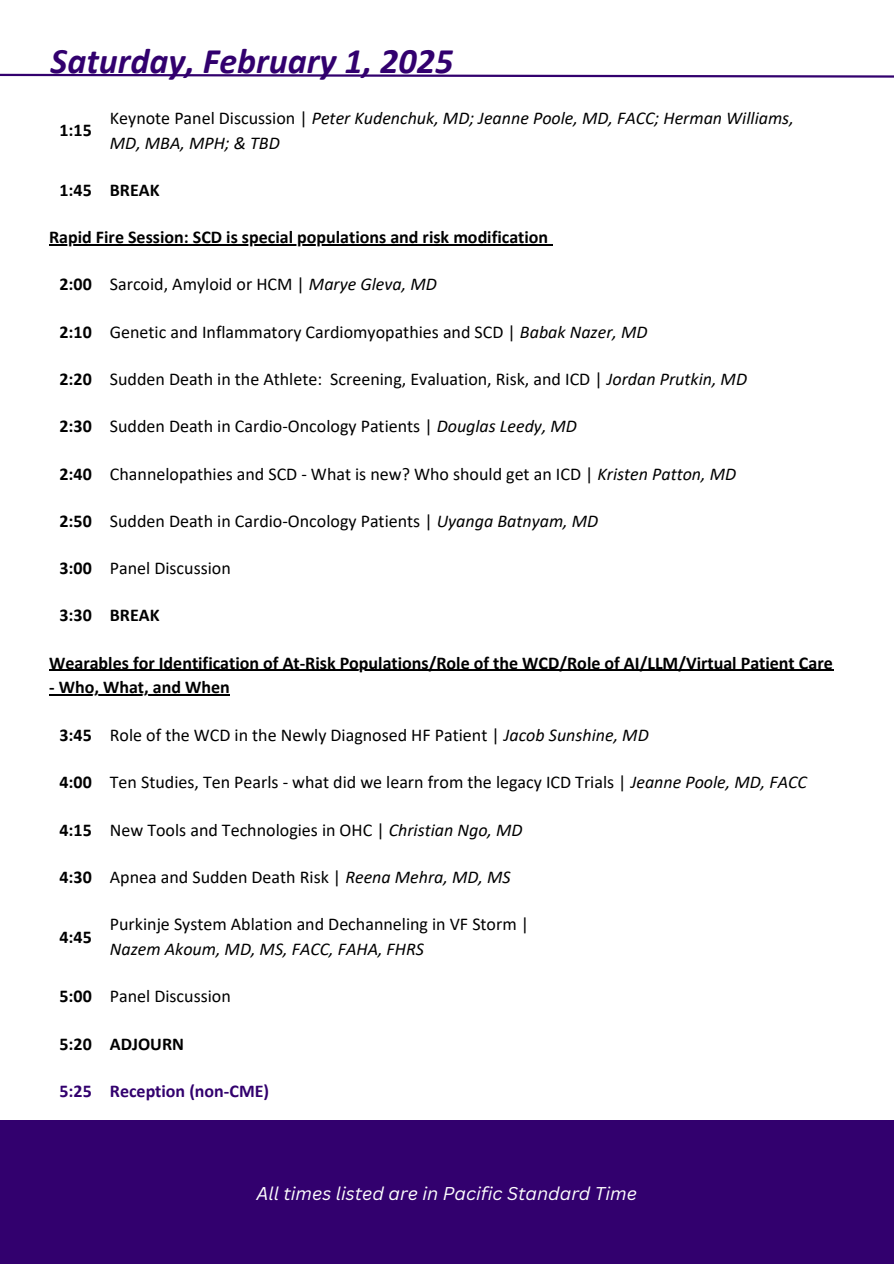
<style>
.page{position:relative;width:894px;height:1264px;background:#fff}
.page>*{position:absolute;margin:0;border:0;box-sizing:border-box;transform-origin:0 0}
.t1{font:italic 700 36px "Calibri";color:#32006e}
.t2{font:18px "Calibri";color:#000}
.t3{font:700 18px "Calibri";color:#000}
.t4{font:italic 18px "Calibri";color:#000}
.t5{font:italic 18px "Canva Sans";color:#fff}
.t6{font:700 18px "Calibri";color:#32006e}
.s1{font-style:normal}
.s2{font-style:italic}
</style>
<div class="page">
<svg style="left:0;top:73px;width:893px;height:5px"></svg>
<hr style="left:49px;top:244px;width:499px;height:1px;background:#000">
<hr style="left:49px;top:670px;width:784px;height:1px;background:#000">
<hr style="left:49px;top:694px;width:181px;height:1px;background:#000">
<div style="left:0;top:1119px;width:893px;height:144px;background:#32006e"></div>
<h1 class="t1" style="left:51px;top:46px;width:404px">Saturday, February 1, 2025</h1>
<p class="t3" style="left:59px;top:123px;width:34px">1:15</p>
<p class="t4" style="left:110px;top:110px;width:685px"><span class="s1">Keynote Panel Discussion |</span> Peter Kudenchuk, MD; Jeanne Poole, MD, FACC; Herman Williams,</p>
<p class="t4" style="left:110px;top:135px;width:171px">MD, MBA, MPH; &amp; TBD</p>
<p class="t3" style="left:59px;top:182px;width:34px">1:45</p>
<p class="t3" style="left:110px;top:182px;width:51px">BREAK</p>
<p class="t3" style="left:49px;top:230px;width:500px">Rapid Fire Session: SCD is special populations and risk modification</p>
<p class="t3" style="left:59px;top:277px;width:34px">2:00</p>
<p class="t2" style="left:110px;top:277px;width:328px">Sarcoid, Amyloid or HCM | <span class="s2">Marye Gleva, MD</span></p>
<p class="t3" style="left:59px;top:324px;width:34px">2:10</p>
<p class="t2" style="left:110px;top:324px;width:539px">Genetic and Inflammatory Cardiomyopathies and SCD | <span class="s2">Babak Nazer, MD</span></p>
<p class="t3" style="left:59px;top:371px;width:34px">2:20</p>
<p class="t2" style="left:110px;top:371px;width:638px">Sudden Death in the Athlete: Screening, Evaluation, Risk, and ICD | <span class="s2">Jordan Prutkin, MD</span></p>
<p class="t3" style="left:59px;top:419px;width:34px">2:30</p>
<p class="t2" style="left:110px;top:419px;width:468px">Sudden Death in Cardio-Oncology Patients | <span class="s2">Douglas Leedy, MD</span></p>
<p class="t3" style="left:59px;top:466px;width:34px">2:40</p>
<p class="t2" style="left:110px;top:466px;width:627px">Channelopathies and SCD - What is new? Who should get an ICD | <span class="s2">Kristen Patton, MD</span></p>
<p class="t3" style="left:59px;top:513px;width:34px">2:50</p>
<p class="t2" style="left:110px;top:513px;width:489px">Sudden Death in Cardio-Oncology Patients | <span class="s2">Uyanga Batnyam, MD</span></p>
<p class="t3" style="left:59px;top:560px;width:34px">3:00</p>
<p class="t2" style="left:110px;top:560px;width:122px">Panel Discussion</p>
<p class="t3" style="left:59px;top:608px;width:34px">3:30</p>
<p class="t3" style="left:110px;top:608px;width:51px">BREAK</p>
<p class="t3" style="left:49px;top:655px;width:785px">Wearables for Identification of At-Risk Populations/Role of the WCD/Role of AI/LLM/Virtual Patient Care</p>
<p class="t3" style="left:49px;top:680px;width:182px">- Who, What, and When</p>
<p class="t3" style="left:59px;top:727px;width:34px">3:45</p>
<p class="t2" style="left:110px;top:727px;width:540px">Role of the WCD in the Newly Diagnosed HF Patient | <span class="s2">Jacob Sunshine, MD</span></p>
<p class="t3" style="left:59px;top:775px;width:34px">4:00</p>
<p class="t2" style="left:110px;top:775px;width:698px">Ten Studies, Ten Pearls - what did we learn from the legacy ICD Trials | <span class="s2">Jeanne Poole, MD, FACC</span></p>
<p class="t3" style="left:59px;top:822px;width:34px">4:15</p>
<p class="t2" style="left:110px;top:822px;width:414px">New Tools and Technologies in OHC | <span class="s2">Christian Ngo, MD</span></p>
<p class="t3" style="left:59px;top:869px;width:34px">4:30</p>
<p class="t2" style="left:110px;top:869px;width:402px">Apnea and Sudden Death Risk | <span class="s2">Reena Mehra, MD, MS</span></p>
<p class="t3" style="left:59px;top:929px;width:34px">4:45</p>
<p class="t2" style="left:110px;top:916px;width:420px">Purkinje System Ablation and Dechanneling in VF Storm |</p>
<p class="t4" style="left:110px;top:941px;width:315px">Nazem Akoum, MD, MS, FACC, FAHA, FHRS</p>
<p class="t3" style="left:59px;top:988px;width:34px">5:00</p>
<p class="t2" style="left:110px;top:988px;width:122px">Panel Discussion</p>
<p class="t3" style="left:59px;top:1036px;width:34px">5:20</p>
<p class="t3" style="left:110px;top:1036px;width:76px">ADJOURN</p>
<p class="t6" style="left:59px;top:1083px;width:34px">5:25</p>
<p class="t6" style="left:110px;top:1083px;width:161px">Reception (non-CME)</p>
<p class="t5" style="left:256px;top:1180px;width:382px">All times listed are in Pacific Standard Time</p>
</div>
